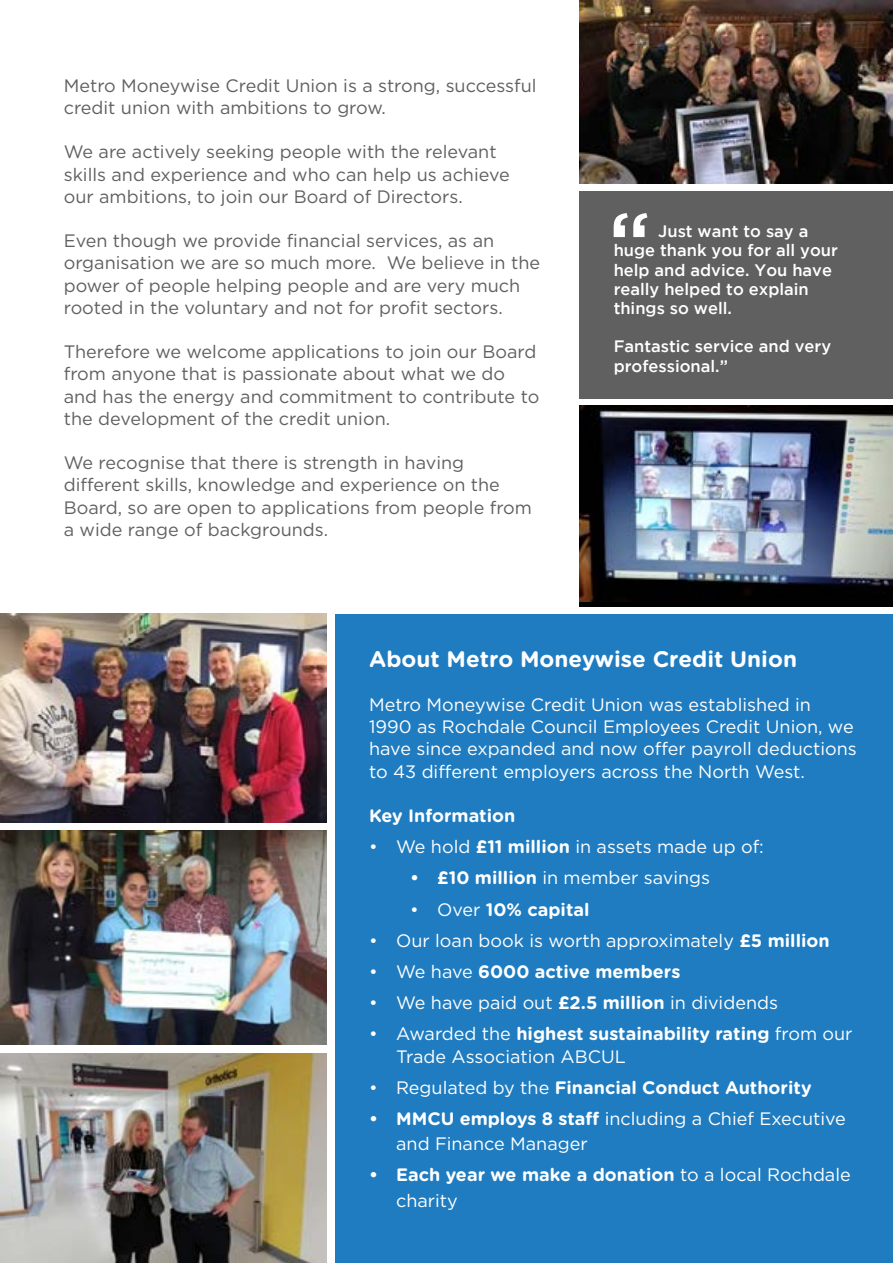
<style>
.page{position:relative;width:893px;height:1263px;background:#fff}
.page>*{position:absolute;margin:0;border:0;box-sizing:border-box;transform-origin:0 0}
.t1{font:700 22.5px "Gotham Rounded";color:#fff}
.t2{font:18px/22.2px "Gotham";color:#5f605f}
.t3{font:18px/22.2px "Gotham";color:#fff}
.t4{font:700 18px "Gotham Rounded";color:#fff}
.t5{font:500 16.5px/19.2px "Gotham";color:#fff}
.s1{font-family:"Gotham Rounded";font-weight:700}
.s2{font-family:"Gotham";font-weight:400}
</style>
<div class="page">
<div style="left:335px;top:614px;width:557px;height:648px;background:#1f7cc1"></div>
<img style="left:579px;top:1px;width:313px;height:183px">
<div style="left:579px;top:191px;width:313px;height:208px;background:#5f605f"></div>
<div style="left:579px;top:406px;width:313px;height:201px;background:#000"></div>
<img style="left:579px;top:406px;width:313px;height:195px">
<img style="left:1px;top:1053px;width:326px;height:209px">
<img style="left:1px;top:830px;width:326px;height:214px">
<img style="left:1px;top:614px;width:326px;height:207px">
<svg style="left:614px;top:213px;width:33px;height:24px"></svg>
<p class="t2" style="left:64px;top:74px;width:474px">Metro Moneywise Credit Union is a strong, successful credit union with ambitions to grow.</p>
<p class="t2" style="left:64px;top:141px;width:447px">We are actively seeking people with the relevant skills and experience and who can help us achieve our ambitions, to join our Board of Directors.</p>
<p class="t2" style="left:64px;top:229px;width:478px">Even though we provide financial services, as an organisation we are so much more. We believe in the power of people helping people and are very much rooted in the voluntary and not for profit sectors.</p>
<p class="t2" style="left:64px;top:340px;width:477px">Therefore we welcome applications to join our Board from anyone that is passionate about what we do and has the energy and commitment to contribute to the development of the credit union.</p>
<p class="t2" style="left:64px;top:451px;width:470px">We recognise that there is strength in having different skills, knowledge and experience on the Board, so are open to applications from people from a wide range of backgrounds.</p>
<p class="t5" style="left:614px;top:221px;width:226px;text-indent:45px">Just want to say a huge thank you for all your help and advice. You have really helped to explain things so well.</p>
<p class="t5" style="left:614px;top:337px;width:219px">Fantastic service and very professional.”</p>
<p class="t1" style="left:369px;top:642px;width:429px">About Metro Moneywise Credit Union</p>
<p class="t3" style="left:369px;top:693px;width:489px">Metro Moneywise Credit Union was established in 1990 as Rochdale Council Employees Credit Union, we have since expanded and now offer payroll deductions to 43 different employers across the North West.</p>
<p class="t4" style="left:369px;top:802px;width:148px">Key Information</p>
<p class="t3" style="left:369px;top:835px;width:396px">• We hold <span class="s1">£11 million</span> in assets made up of:</p>
<p class="t3" style="left:410px;top:866px;width:301px"><span class="s1">• £10 million</span> in member savings</p>
<p class="t4" style="left:410px;top:896px;width:181px"><span class="s2">• Over</span> 10% capital</p>
<p class="t3" style="left:369px;top:929px;width:462px">• Our loan book is worth approximately <span class="s1">£5 million</span></p>
<p class="t4" style="left:369px;top:958px;width:313px"><span class="s2">• We have</span> 6000 active members</p>
<p class="t3" style="left:369px;top:991px;width:410px">• We have paid out <span class="s1">£2.5 million</span> in dividends</p>
<p class="t4" style="left:369px;top:1021px;width:485px"><span class="s2">• Awarded the</span> highest sustainability rating <span class="s2">from our</span></p>
<p class="t3" style="left:396px;top:1045px;width:231px">Trade Association ABCUL</p>
<p class="t4" style="left:369px;top:1074px;width:444px"><span class="s2">• Regulated by the</span> Financial Conduct Authority</p>
<p class="t3" style="left:396px;top:1105px;width:451px;line-height:25.2px;text-indent:-27px"><span class="s1">• MMCU employs 8 staff</span> including a Chief Executive and Finance Manager</p>
<p class="t4" style="left:369px;top:1162px;width:483px">• Each year we make a donation <span class="s2">to a local Rochdale</span></p>
<p class="t3" style="left:396px;top:1189px;width:63px">charity</p>
</div>
